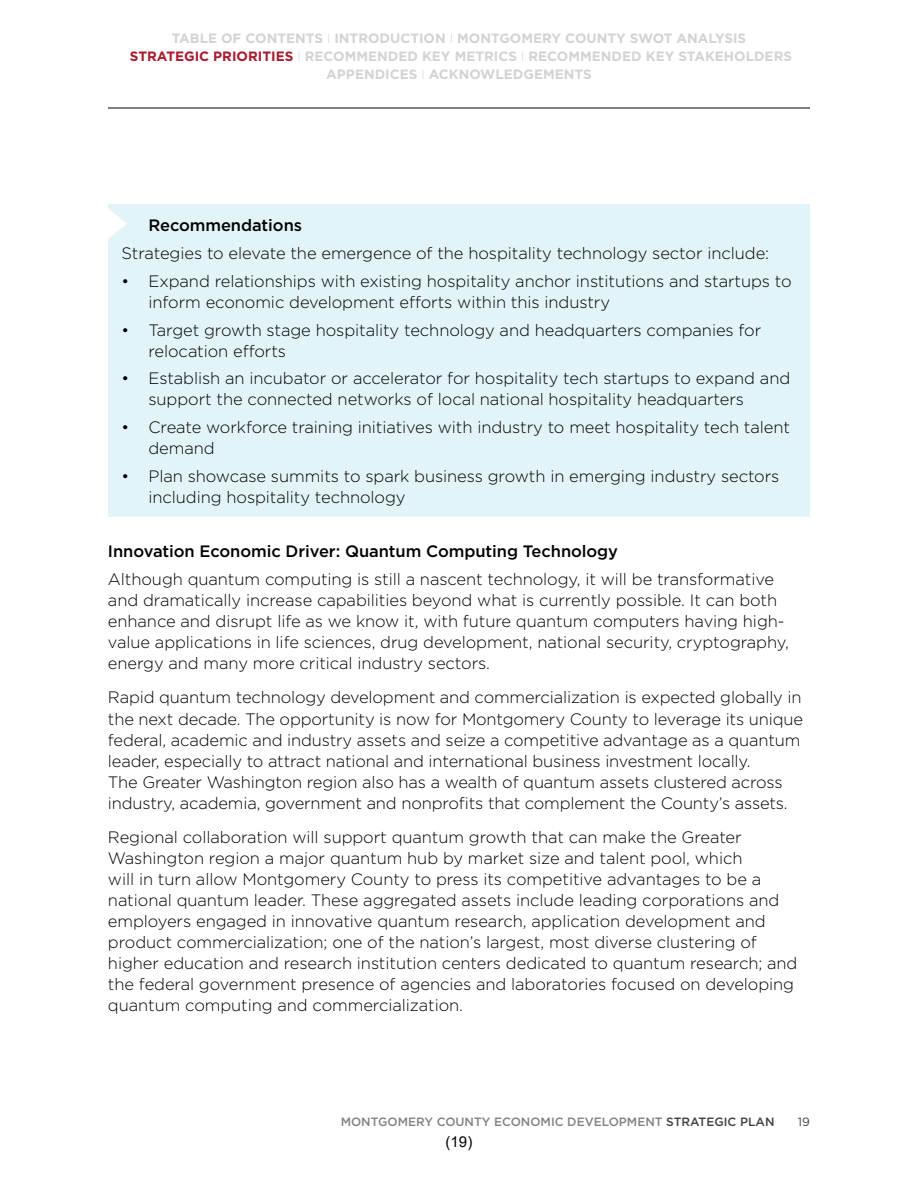
<style>
.page{position:relative;width:918px;height:1188px;background:#fff}
.page>*{position:absolute;margin:0;border:0;box-sizing:border-box;transform-origin:0 0}
.t1{font:300 16.5px/21px "Gotham";letter-spacing:-.005em;color:#000}
.t2{font:500 16.5px "Gotham";letter-spacing:-.005em;color:#000}
.t3{font:15px "Arial";color:#000}
.t4{font:700 13.5px/18px "Gotham";color:#d1d3d4;text-align:center}
.t5{font:500 12px "Gotham";color:#808285}
.t6{font:12px "Gotham";color:#414042}
.s1{font-weight:100;color:#a7a9ac}
.s2{color:#a91a2d}
.s3{color:#414042}
</style>
<div class="page">
<hr style="left:108px;top:108px;width:702px;height:1px;background:#000">
<div style="left:108px;top:204px;width:702px;height:312px;background:#e2f4f8"></div>
<svg style="left:108px;top:209px;width:19px;height:30px"></svg>
<p class="t4" style="left:130px;top:29px;width:664px">TABLE OF CONTENTS <span class="s1">I</span> INTRODUCTION <span class="s1">I</span> MONTGOMERY COUNTY SWOT ANALYSIS<br><span class="s2">STRATEGIC PRIORITIES</span> <span class="s1">I</span> RECOMMENDED KEY METRICS <span class="s1">I</span> RECOMMENDED KEY STAKEHOLDERS<br>APPENDICES <span class="s1">I</span> ACKNOWLEDGEMENTS</p>
<p class="t2" style="left:148px;top:216px;width:155px">Recommendations</p>
<p class="t1" style="left:122px;top:243px;width:649px">Strategies to elevate the emergence of the hospitality technology sector include:</p>
<p class="t1" style="left:148px;top:270px;width:645px;text-indent:-27px">• Expand relationships with existing hospitality anchor institutions and startups to inform economic development efforts within this industry</p>
<p class="t1" style="left:148px;top:319px;width:614px;text-indent:-27px">• Target growth stage hospitality technology and headquarters companies for relocation efforts</p>
<p class="t1" style="left:148px;top:368px;width:643px;text-indent:-27px">• Establish an incubator or accelerator for hospitality tech startups to expand and support the connected networks of local national hospitality headquarters</p>
<p class="t1" style="left:148px;top:417px;width:643px;text-indent:-27px">• Create workforce training initiatives with industry to meet hospitality tech talent demand</p>
<p class="t1" style="left:148px;top:465px;width:632px;text-indent:-27px">• Plan showcase summits to spark business growth in emerging industry sectors including hospitality technology</p>
<p class="t2" style="left:108px;top:542px;width:512px">Innovation Economic Driver: Quantum Computing Technology</p>
<p class="t1" style="left:108px;top:568px;width:682px">Although quantum computing is still a nascent technology, it will be transformative and dramatically increase capabilities beyond what is currently possible. It can both enhance and disrupt life as we know it, with future quantum computers having high&shy;value applications in life sciences, drug development, national security, cryptography, energy and many more critical industry sectors.</p>
<p class="t1" style="left:108px;top:687px;width:697px">Rapid quantum technology development and commercialization is expected globally in the next decade. The opportunity is now for Montgomery County to leverage its unique federal, academic and industry assets and seize a competitive advantage as a quantum leader, especially to attract national and international business investment locally.<br>The Greater Washington region also has a wealth of quantum assets clustered across industry, academia, government and nonprofits that complement the County’s assets.</p>
<p class="t1" style="left:108px;top:826px;width:691px">Regional collaboration will support quantum growth that can make the Greater Washington region a major quantum hub by market size and talent pool, which<br>will in turn allow Montgomery County to press its competitive advantages to be a national quantum leader. These aggregated assets include leading corporations and employers engaged in innovative quantum research, application development and product commercialization; one of the nation’s largest, most diverse clustering of higher education and research institution centers dedicated to quantum research; and the federal government presence of agencies and laboratories focused on developing quantum computing and commercialization.</p>
<p class="t5" style="left:341px;top:1114px;width:435px">MONTGOMERY COUNTY ECONOMIC DEVELOPMENT <span class="s3">STRATEGIC PLAN</span></p>
<p class="t6" style="left:798px;top:1115px;width:14px">19</p>
<p class="t3" style="left:446px;top:1132px;width:28px">(19)</p>
</div>
